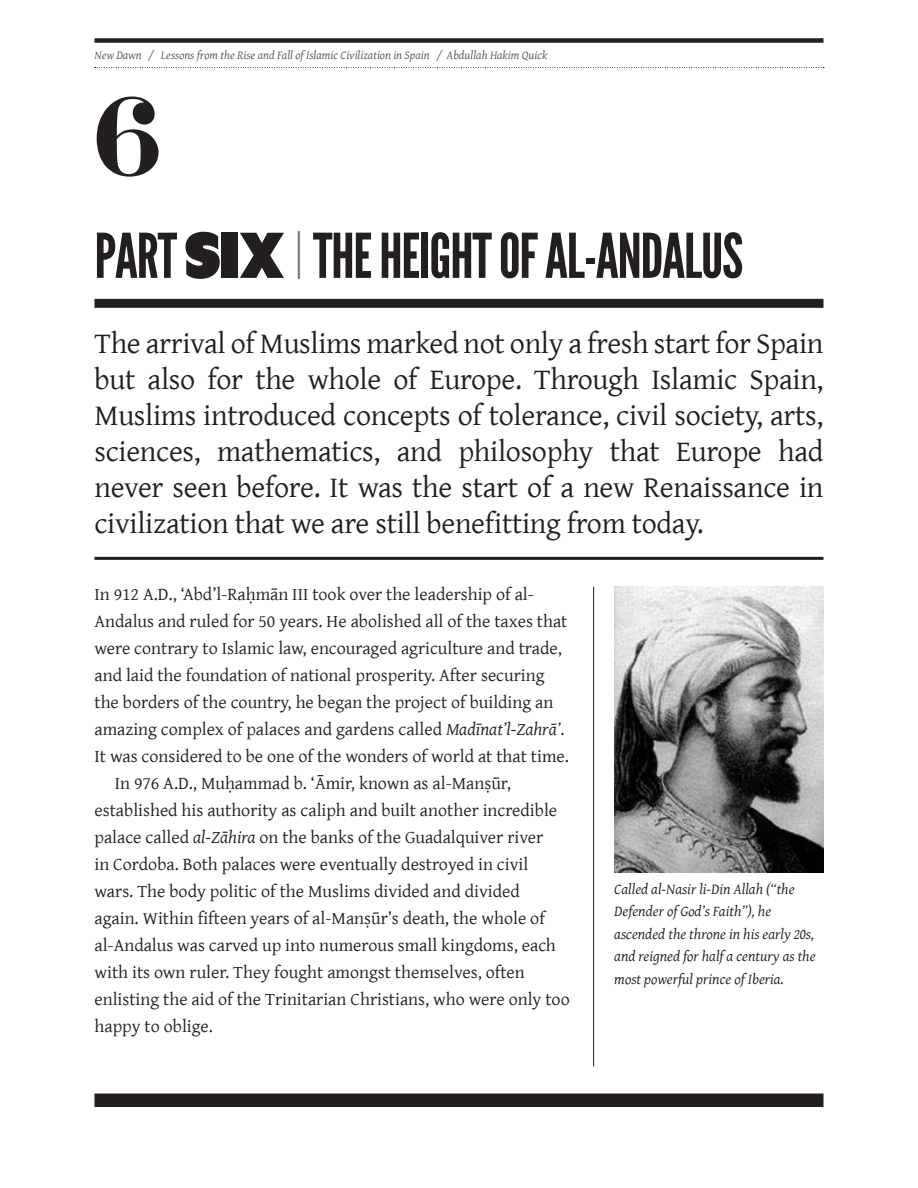
<style>
.page{position:relative;width:918px;height:1188px;background:#fff}
.page>*{position:absolute;margin:0;border:0;box-sizing:border-box;transform-origin:0 0}
.t1{font:700 114px "Engravers";color:#231f20;scale:.8 1}
.t2{font:61.5px "League Gothic";letter-spacing:-.02em;color:#231f20}
.t3{font:30px/36px "Gentium";letter-spacing:-.01em;color:#231f20;text-align:justify}
.t4{font:18px "Gentium";color:#231f20}
.t5{font:italic 15px/22.5px "Gentium";color:#231f20}
.t6{font:italic 12px "Gentium";color:#57585a}
.s1{font-family:"Tondu Beta";font-size:64.5px}
.s2{font-style:italic}
</style>
<div class="page">
<div style="left:94px;top:38px;width:730px;height:5px;background:#231f20"></div>
<hr style="left:94px;top:557px;width:730px;height:3px;background:#231f20">
<div style="left:94px;top:299px;width:730px;height:9px;background:#231f20"></div>
<div style="left:94px;top:1094px;width:730px;height:13px;background:#231f20"></div>
<svg style="left:95px;top:67px;width:729px;height:1px"></svg>
<hr style="left:593px;top:587px;width:1px;height:480px;background:#231f20">
<img style="left:614px;top:586px;width:210px;height:286px">
<p class="t6" style="left:94px;top:46px;width:454px">New Dawn / Lessons from the Rise and Fall of Islamic Civilization in Spain / Abdullah Hakim Quick</p>
<h1 class="t1" style="left:94px;top:69px;width:83px">6</h1>
<h2 class="t2" style="left:94px;top:219px;width:650px">PART <span class="s1">SIX</span> THE HEIGHT OF AL-ANDALUS</h2>
<p class="t3" style="left:94px;top:324px;width:731px">The arrival of Muslims marked not only a fresh start for Spain but also for the whole of Europe. Through Islamic Spain, Muslims introduced concepts of tolerance, civil society, arts, sciences, mathematics, and philosophy that Europe had never seen before. It was the start of a new Renaissance in civilization that we are still benefitting from today.</p>
<p class="t4" style="left:94px;top:581px;width:441px">In 912 A.D., ‘Abd’l-Raḥmān III took over the leadership of al-</p>
<p class="t4" style="left:94px;top:608px;width:474px">Andalus and ruled for 50 years. He abolished all of the taxes that</p>
<p class="t4" style="left:94px;top:635px;width:469px">were contrary to Islamic law, encouraged agriculture and trade,</p>
<p class="t4" style="left:94px;top:662px;width:451px">and laid the foundation of national prosperity. After securing</p>
<p class="t4" style="left:94px;top:689px;width:460px">the borders of the country, he began the project of building an</p>
<p class="t4" style="left:94px;top:716px;width:472px">amazing complex of palaces and gardens called <span class="s2">Madīnat’l-Zahrā’</span>.</p>
<p class="t4" style="left:94px;top:743px;width:476px">It was considered to be one of the wonders of world at that time.</p>
<p class="t4" style="left:115px;top:770px;width:398px">In 976 A.D., Muḥammad b. ‘Āmir, known as al-Manṣūr,</p>
<p class="t4" style="left:94px;top:797px;width:464px">established his authority as caliph and built another incredible</p>
<p class="t4" style="left:94px;top:824px;width:450px">palace called <span class="s2">al-Zāhira</span> on the banks of the Guadalquiver river</p>
<p class="t4" style="left:94px;top:851px;width:435px">in Cordoba. Both palaces were eventually destroyed in civil</p>
<p class="t4" style="left:94px;top:878px;width:427px">wars. The body politic of the Muslims divided and divided</p>
<p class="t4" style="left:94px;top:905px;width:452px">again. Within fifteen years of al-Manṣūr’s death, the whole of</p>
<p class="t4" style="left:94px;top:932px;width:463px">al-Andalus was carved up into numerous small kingdoms, each</p>
<p class="t4" style="left:94px;top:959px;width:432px">with its own ruler. They fought amongst themselves, often</p>
<p class="t4" style="left:94px;top:986px;width:477px">enlisting the aid of the Trinitarian Christians, who were only too</p>
<p class="t4" style="left:94px;top:1013px;width:120px">happy to oblige.</p>
<p class="t5" style="left:614px;top:877px;width:203px">Called al-Nasir li-Din Allah (“the Defender of God’s Faith”), he ascended the throne in his early 20s, and reigned for half a century as the most powerful prince of Iberia.</p>
</div>
